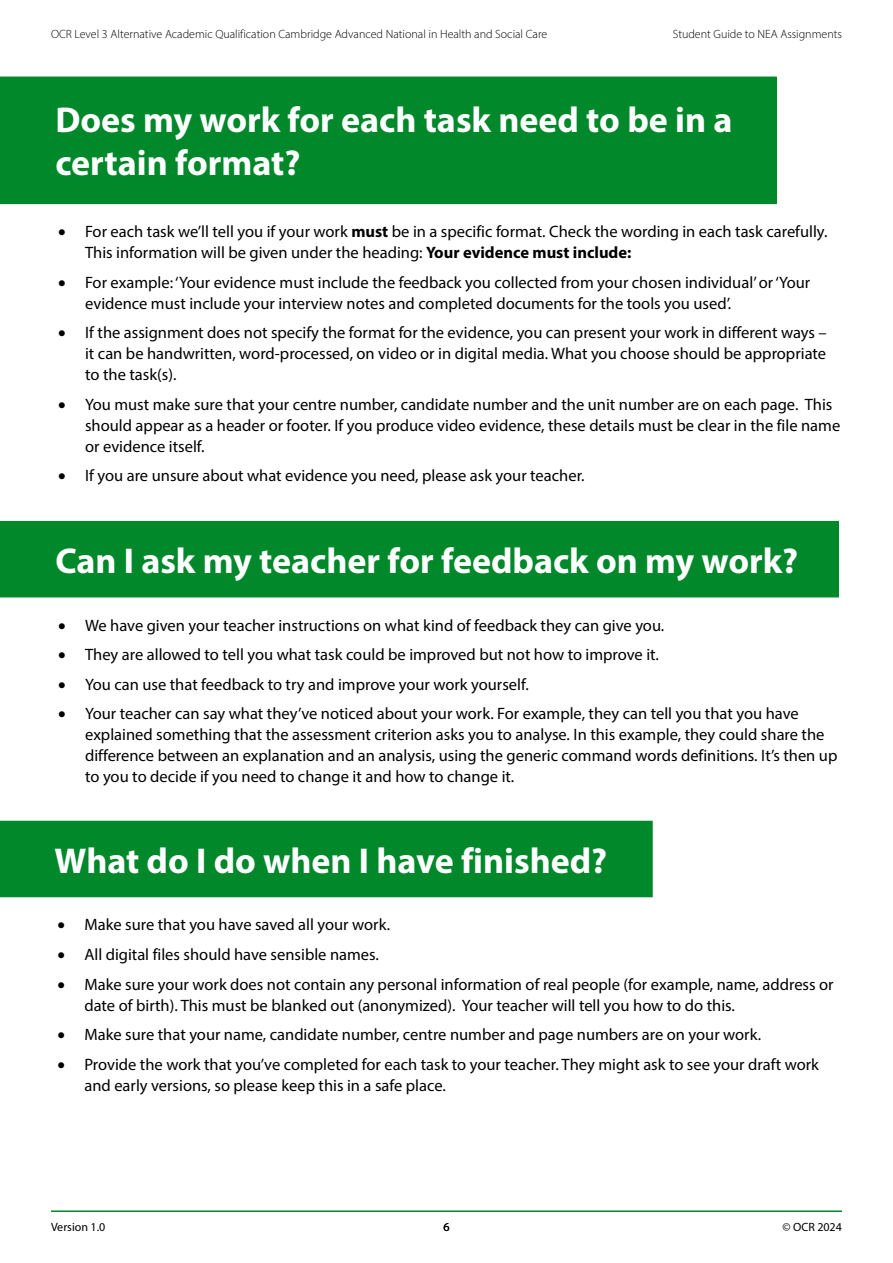
<style>
.page{position:relative;width:893px;height:1263px;background:#fff}
.page>*{position:absolute;margin:0;border:0;box-sizing:border-box;transform-origin:0 0}
.Heading_1{font:700 36px/43.2px "Myriad Pro";color:#fff}
.t1{font:16.5px/21px "Myriad Pro";color:#000}
.t2{font:300 12px "Myriad Pro";color:#000}
.t3{font:12px "Myriad Pro";color:#000}
.s1{font-weight:700}
</style>
<div class="page">
<hr style="left:51px;top:1210px;width:791px;height:2px;background:#00882b">
<div style="left:0;top:77px;width:777px;height:127px;background:#00882b"></div>
<div style="left:0;top:521px;width:839px;height:76px;background:#00882b"></div>
<div style="left:0;top:821px;width:653px;height:76px;background:#00882b"></div>
<p class="t2" style="left:51px;top:27px;width:498px">OCR Level 3 Alternative Academic Qualification Cambridge Advanced National in Health and Social Care</p>
<p class="t2" style="left:673px;top:27px;width:171px">Student Guide to NEA Assignments</p>
<p class="Heading_1" style="left:55px;top:97px;width:679px">Does my work for each task need to be in a certain format?</p>
<p class="t1" style="left:85px;top:221px;width:744px;text-indent:-27px">• For each task we’ll tell you if your work <span class="s1">must</span> be in a specific format. Check the wording in each task carefully.<br>This information will be given under the heading: <span class="s1">Your evidence must include:</span></p>
<p class="t1" style="left:85px;top:272px;width:727px;text-indent:-27px">• For example: ‘Your evidence must include the feedback you collected from your chosen individual’ or ‘Your evidence must include your interview notes and completed documents for the tools you used’.</p>
<p class="t1" style="left:85px;top:322px;width:743px;text-align:justify;text-indent:-27px">• If the assignment does not specify the format for the evidence, you can present your work in different ways – it can be handwritten, word-processed, on video or in digital media. What you choose should be appropriate to the task(s).</p>
<p class="t1" style="left:85px;top:394px;width:757px;text-indent:-27px">• You must make sure that your centre number, candidate number and the unit number are on each page. This should appear as a header or footer. If you produce video evidence, these details must be clear in the file name or evidence itself.</p>
<p class="t1" style="left:58px;top:465px;width:528px">• If you are unsure about what evidence you need, please ask your teacher.</p>
<p class="Heading_1" style="left:55px;top:538px;width:744px">Can I ask my teacher for feedback on my work?</p>
<p class="t1" style="left:58px;top:614px;width:608px">• We have given your teacher instructions on what kind of feedback they can give you.</p>
<p class="t1" style="left:58px;top:644px;width:602px">• They are allowed to tell you what task could be improved but not how to improve it.</p>
<p class="t1" style="left:58px;top:673px;width:472px">• You can use that feedback to try and improve your work yourself.</p>
<p class="t1" style="left:85px;top:703px;width:754px;text-indent:-27px">• Your teacher can say what they’ve noticed about your work. For example, they can tell you that you have explained something that the assessment criterion asks you to analyse. In this example, they could share the difference between an explanation and an analysis, using the generic command words definitions. It’s then up to you to decide if you need to change it and how to change it.</p>
<p class="Heading_1" style="left:55px;top:837px;width:554px">What do I do when I have finished?</p>
<p class="t1" style="left:57px;top:914px;width:334px">• Make sure that you have saved all your work.</p>
<p class="t1" style="left:57px;top:944px;width:323px">• All digital files should have sensible names.</p>
<p class="t1" style="left:84px;top:973px;width:751px;text-indent:-27px">• Make sure your work does not contain any personal information of real people (for example, name, address or date of birth). This must be blanked out (anonymized). Your teacher will tell you how to do this.</p>
<p class="t1" style="left:57px;top:1024px;width:705px">• Make sure that your name, candidate number, centre number and page numbers are on your work.</p>
<p class="t1" style="left:84px;top:1053px;width:736px;text-indent:-27px">• Provide the work that you’ve completed for each task to your teacher. They might ask to see your draft work and early versions, so please keep this in a safe place.</p>
<p class="t3" style="left:51px;top:1220px;width:56px">Version 1.0</p>
<p class="t3" style="left:443px;top:1220px;width:8px">6</p>
<p class="t3" style="left:782px;top:1220px;width:61px">© OCR 2024</p>
</div>
